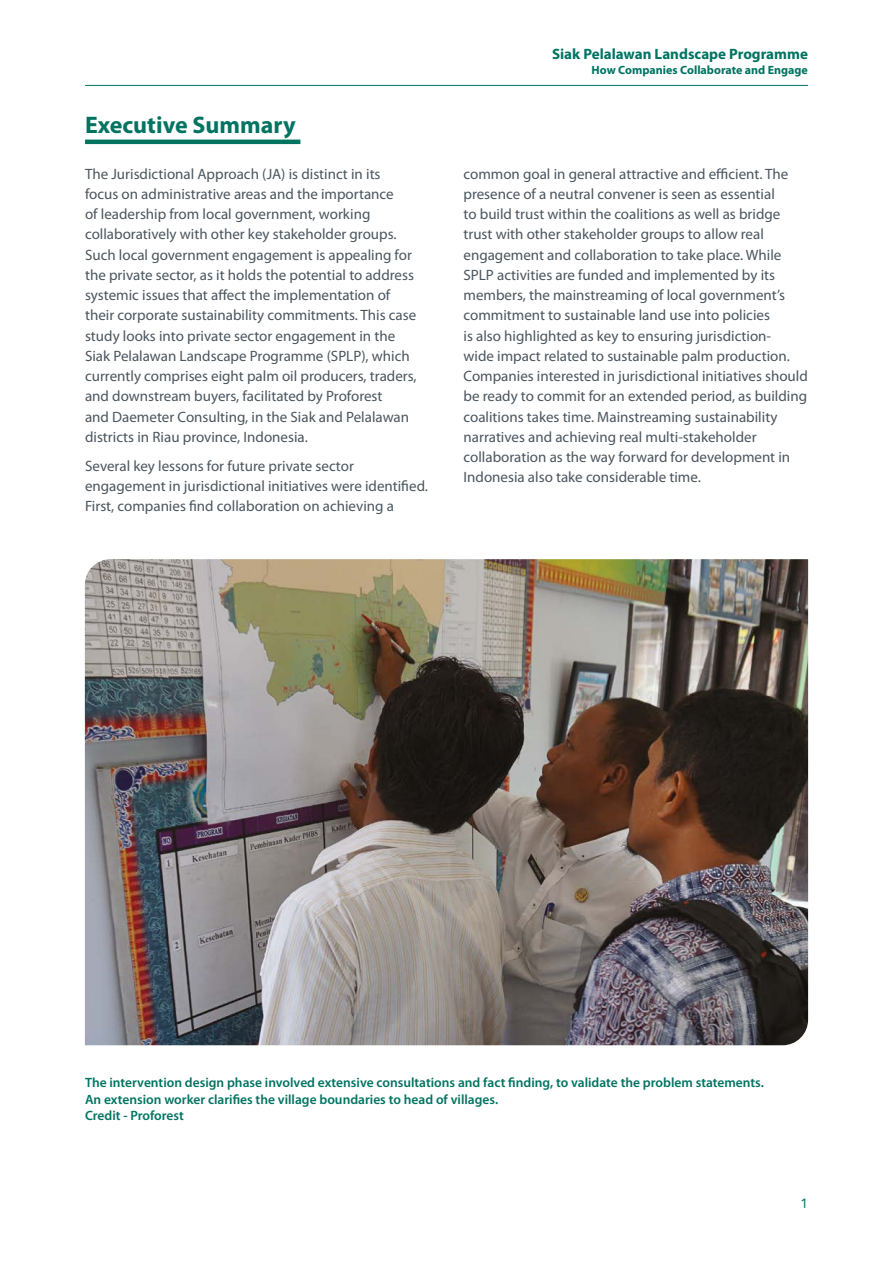
<style>
.page{position:relative;width:893px;height:1263px;background:#fff}
.page>*{position:absolute;margin:0;border:0;box-sizing:border-box;transform-origin:0 0}
.Heading_1_underlined{font:700 24px "Myriad Pro";color:#007361}
.Main_Text{font:15px/20.2px "Myriad Pro";color:#4b555e}
.t1{font:700 15px "Myriad Pro";color:#007361}
.Figure_Text{font:600 13.5px/16.5px "Myriad Pro";color:#007361}
.t2{font:13.5px "Europa";color:#007361}
.t3{font:700 12px "Myriad Pro";color:#007361}
</style>
<div class="page">
<hr style="left:85px;top:85px;width:723px;height:1px;background:#007361">
<img style="left:85px;top:559px;width:723px;height:486px">
<hr style="left:85px;top:140px;width:215px;height:4px;background:#007361">
<p class="Heading_1_underlined" style="left:85px;top:111px;width:212px">Executive Summary</p>
<p class="Main_Text" style="left:85px;top:163px;width:333px">The Jurisdictional Approach (JA) is distinct in its focus on administrative areas and the importance<br>of leadership from local government, working collaboratively with other key stakeholder groups.<br>Such local government engagement is appealing for the private sector, as it holds the potential to address systemic issues that affect the implementation of their corporate sustainability commitments. This case study looks into private sector engagement in the Siak Pelalawan Landscape Programme (SPLP), which currently comprises eight palm oil producers, traders, and downstream buyers, facilitated by Proforest<br>and Daemeter Consulting, in the Siak and Pelalawan districts in Riau province, Indonesia.</p>
<p class="Main_Text" style="left:85px;top:455px;width:345px">Several key lessons for future private sector engagement in jurisdictional initiatives were identified.<br>First, companies find collaboration on achieving a</p>
<p class="t1" style="left:552px;top:46px;width:257px">Siak Pelalawan Landscape Programme</p>
<p class="t3" style="left:592px;top:63px;width:218px">How Companies Collaborate and Engage</p>
<p class="Main_Text" style="left:463px;top:163px;width:346px">common goal in general attractive and efficient. The presence of a neutral convener is seen as essential<br>to build trust within the coalitions as well as bridge trust with other stakeholder groups to allow real engagement and collaboration to take place. While SPLP activities are funded and implemented by its members, the mainstreaming of local government’s commitment to sustainable land use into policies<br>is also highlighted as key to ensuring jurisdiction-<br>wide impact related to sustainable palm production.<br>Companies interested in jurisdictional initiatives should be ready to commit for an extended period, as building coalitions takes time. Mainstreaming sustainability narratives and achieving real multi-stakeholder collaboration as the way forward for development in Indonesia also take considerable time.</p>
<p class="Figure_Text" style="left:85px;top:1074px;width:680px">The intervention design phase involved extensive consultations and fact finding, to validate the problem statements.<br>An extension worker clarifies the village boundaries to head of villages.</p>
<p class="Figure_Text" style="left:85px;top:1107px;width:100px">Credit - Proforest</p>
<p class="t2" style="left:801px;top:1195px;width:7px">1</p>
</div>
